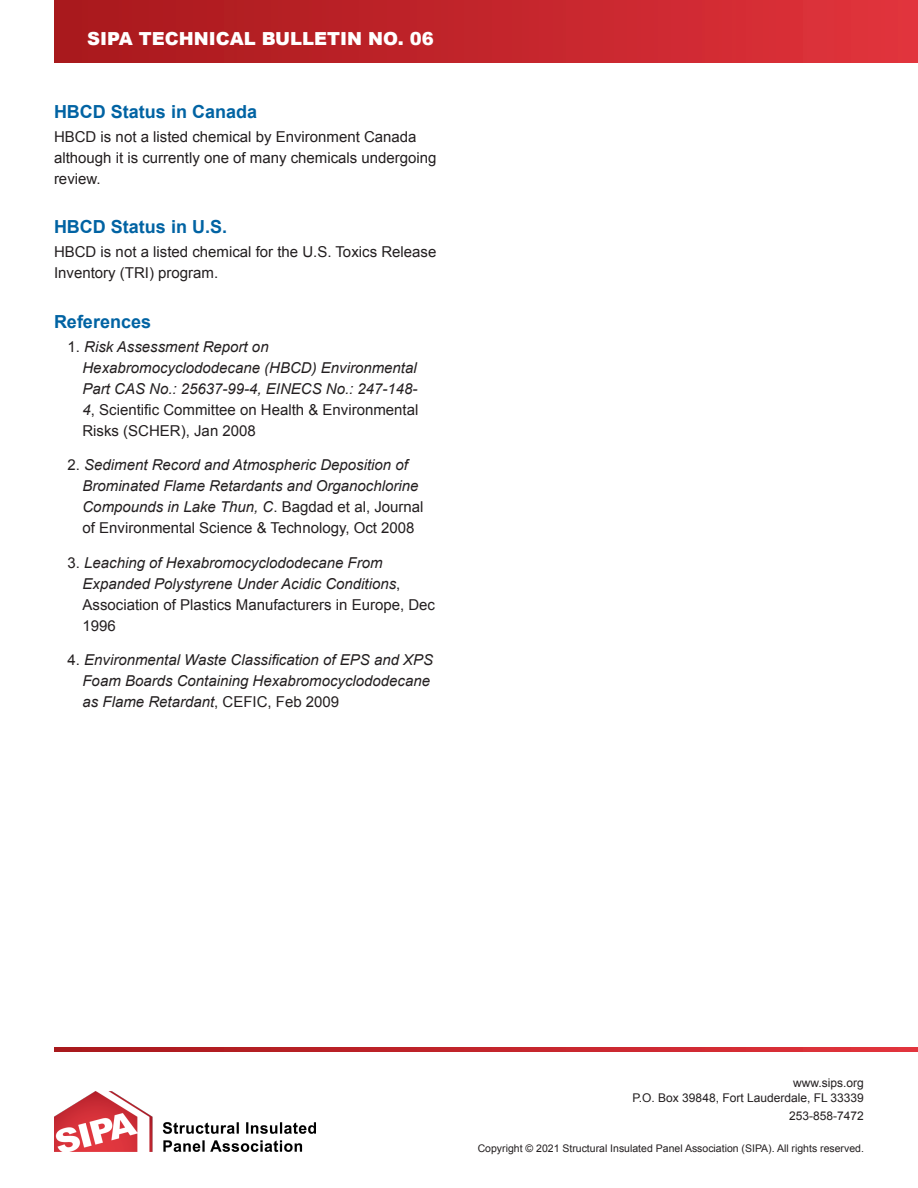
<style>
.page{position:relative;width:918px;height:1188px;background:#fff}
.page>*{position:absolute;margin:0;border:0;box-sizing:border-box;transform-origin:0 0}
.Text{font:700 18px "Arial";color:#0163a3}
.t1{font:900 18px "Arial";color:#fff}
.Text-2{font:italic 15px/21px "Arial";color:#231f20}
.Text-3{font:15px/21px "Arial";color:#231f20}
.t2{font:12px/15px "Arial";color:#231f20;text-align:right}
.t3{font:10.5px "Arial";color:#231f20}
.s1{font-style:normal}
</style>
<div class="page">
<img style="left:55px;top:1092px;width:261px;height:60px">
<div style="left:54px;top:0;width:864px;height:62px;background:linear-gradient(to right,#a6181b,#e1333c)"></div>
<svg style="left:54px;top:1047px;width:864px;height:4px;background:#c3252b"></svg>
<p class="t1" style="left:87px;top:26px;width:348px">SIPA TECHNICAL BULLETIN NO. 06</p>
<p class="Text" style="left:54px;top:99px;width:205px">HBCD Status in Canada</p>
<p class="Text-3" style="left:54px;top:126px;width:384px">HBCD is not a listed chemical by Environment Canada although it is currently one of many chemicals undergoing review.</p>
<p class="Text" style="left:54px;top:215px;width:175px">HBCD Status in U.S.</p>
<p class="Text-3" style="left:54px;top:241px;width:384px">HBCD is not a listed chemical for the U.S. Toxics Release<br>Inventory (TRI) program.</p>
<p class="Text" style="left:54px;top:309px;width:99px">References</p>
<p class="Text-2" style="left:82px;top:336px;width:337px;text-indent:-15px"><span class="s1">1.</span> Risk Assessment Report on Hexabromocyclododecane (HBCD) Environmental Part CAS No.: 25637-99-4, EINECS No.: 247-148- 4<span class="s1">, Scientific Committee on Health &amp; Environmental Risks (SCHER), Jan 2008</span></p>
<p class="Text-2" style="left:82px;top:455px;width:343px;text-indent:-15px"><span class="s1">2.</span> Sediment Record and Atmospheric Deposition of Brominated Flame Retardants and Organochlorine Compounds in Lake Thun, C<span class="s1">. Bagdad et al, Journal of Environmental Science &amp; Technology, Oct 2008</span></p>
<p class="Text-2" style="left:82px;top:552px;width:354px;text-indent:-15px"><span class="s1">3.</span> Leaching of Hexabromocyclododecane From Expanded Polystyrene Under Acidic Conditions<span class="s1">, Association of Plastics Manufacturers in Europe, Dec 1996</span></p>
<p class="Text-2" style="left:82px;top:650px;width:352px;text-indent:-15px"><span class="s1">4.</span> Environmental Waste Classification of EPS and XPS<br>Foam Boards Containing Hexabromocyclododecane as Flame Retardant<span class="s1">, CEFIC, Feb 2009</span></p>
<p class="t2" style="left:633px;top:1076px;width:233px">www.sips.org<br>P.O. Box 39848, Fort Lauderdale, FL 33339</p>
<p class="t2" style="left:789px;top:1109px;width:76px">253-858-7472</p>
<p class="t3" style="left:478px;top:1141px;width:388px">Copyright © 2021 Structural Insulated Panel Association (SIPA). All rights reserved.</p>
</div>
